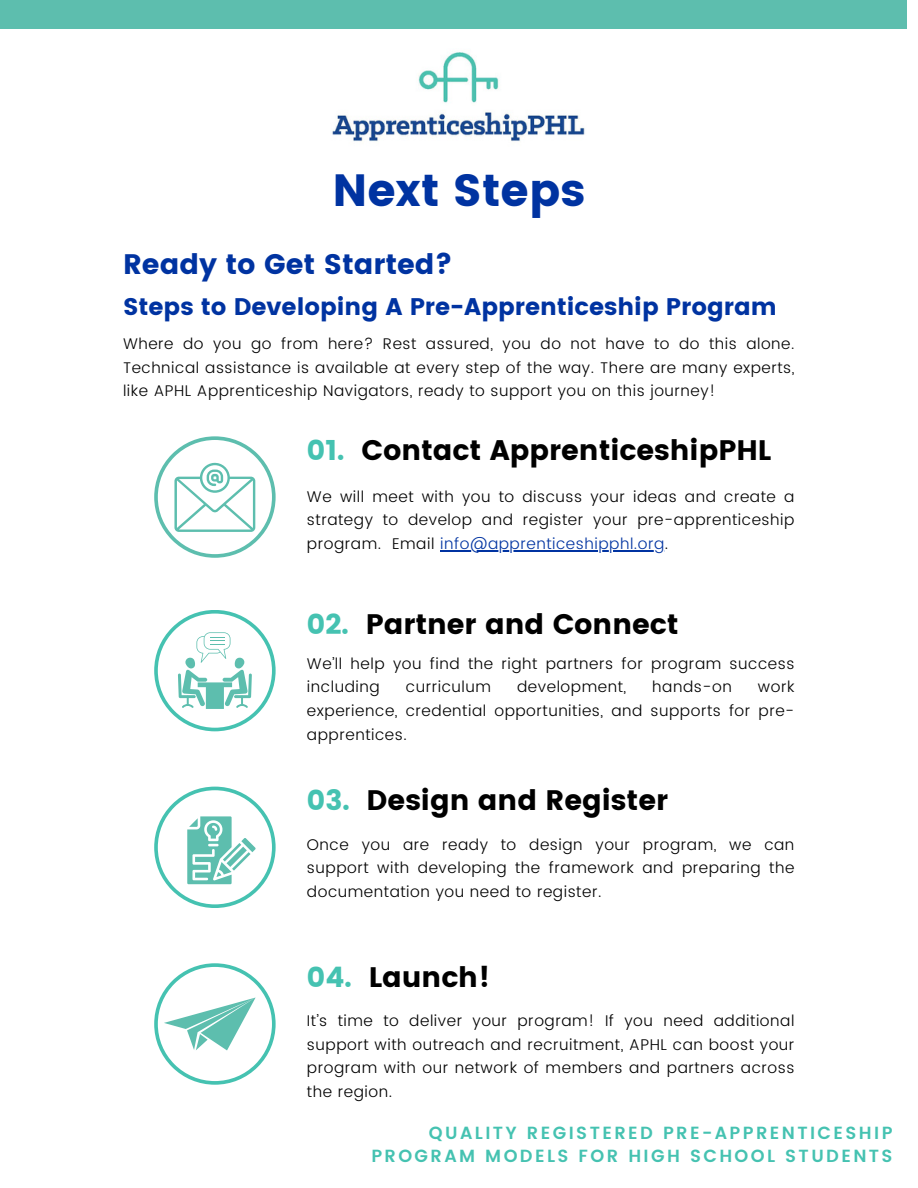
<style>
.page{position:relative;width:918px;height:1188px;background:#fff}
.page>*{position:absolute;margin:0;border:0;box-sizing:border-box;transform-origin:0 0}
.t1{font:45px "Poppins";color:#0033a1}
.t2{font:28.2px "Poppins";color:#000}
.t3{font:28.2px "Poppins";color:#0033a1}
.t4{font:28.2px "Poppins";color:#45c2b1}
.t5{font:24px "Poppins";color:#0033a1}
.t6{font:600 17.55px/23.7px "Poppins";letter-spacing:.135em;color:#45c2b1;text-align:right}
.t7{font:300 15.45px/23.7px "Poppins";letter-spacing:.035em;color:#000;text-align:justify}
.s1{color:#45c2b1}
.s2{color:#0033a1}
</style>
<div class="page">
<div style="left:0;top:0;width:907px;height:29px;background:#5dbeae"></div>
<svg style="left:154px;top:436px;width:122px;height:122px"></svg>
<svg style="left:154px;top:610px;width:122px;height:121px"></svg>
<svg style="left:154px;top:787px;width:122px;height:121px"></svg>
<svg style="left:154px;top:963px;width:122px;height:122px"></svg>
<hr style="left:440px;top:550px;width:225px;height:1px;background:#0033a1">
<img style="left:332px;top:52px;width:253px;height:90px">
<p class="t1" style="left:333px;top:165px;width:254px">Next Steps</p>
<h3 class="t3" style="left:123px;top:247px;width:331px">Ready to Get Started?</h3>
<h3 class="t5" style="left:123px;top:293px;width:655px">Steps to Developing A Pre-Apprenticeship Program</h3>
<h1 class="t7" style="left:123px;top:332px;width:673px">Where do you go from here? Rest assured, you do not have to do this alone.<br>Technical assistance is available at every step of the way. There are many experts, like APHL Apprenticeship Navigators, ready to support you on this journey!</h1>
<p class="t2" style="left:307px;top:434px;width:466px"><span class="s1">01.</span> Contact ApprenticeshipPHL</p>
<p class="t7" style="left:307px;top:485px;width:489px">We will meet with you to discuss your ideas and create a strategy to develop and register your pre-apprenticeship program. Email <span class="s2">info@apprenticeshipphl.org</span>.</p>
<h2 class="t4" style="left:307px;top:608px;width:43px">02.</h2>
<p class="t2" style="left:366px;top:608px;width:314px">Partner and Connect</p>
<h2 class="t7" style="left:307px;top:652px;width:489px">We’ll help you find the right partners for program success including</h2>
<h2 class="t7" style="left:406px;top:675px;width:87px">curriculum</h2>
<h2 class="t7" style="left:517px;top:675px;width:111px">development,</h2>
<h2 class="t7" style="left:652px;top:675px;width:81px">hands-on</h2>
<h2 class="t7" style="left:307px;top:675px;width:489px;text-indent:451px">work experience, credential opportunities, and supports for pre&shy;apprentices.</h2>
<p class="t4" style="left:307px;top:784px;width:44px">03.</p>
<h2 class="t2" style="left:367px;top:784px;width:303px">Design and Register</h2>
<p class="t7" style="left:307px;top:832px;width:489px">Once you are ready to design your program, we can support with developing the framework and preparing the documentation you need to register.</p>
<p class="t4" style="left:307px;top:961px;width:46px">04.</p>
<h2 class="t2" style="left:369px;top:961px;width:123px">Launch!</h2>
<p class="t7" style="left:307px;top:1009px;width:489px">It’s time to deliver your program! If you need additional support with outreach and recruitment, APHL can boost your program with our network of members and partners across the region.</p>
<p class="t6" style="left:371px;top:1121px;width:523px">QUALITY REGISTERED PRE-APPRENTICESHIP<br>PROGRAM MODELS FOR HIGH SCHOOL STUDENTS</p>
</div>
